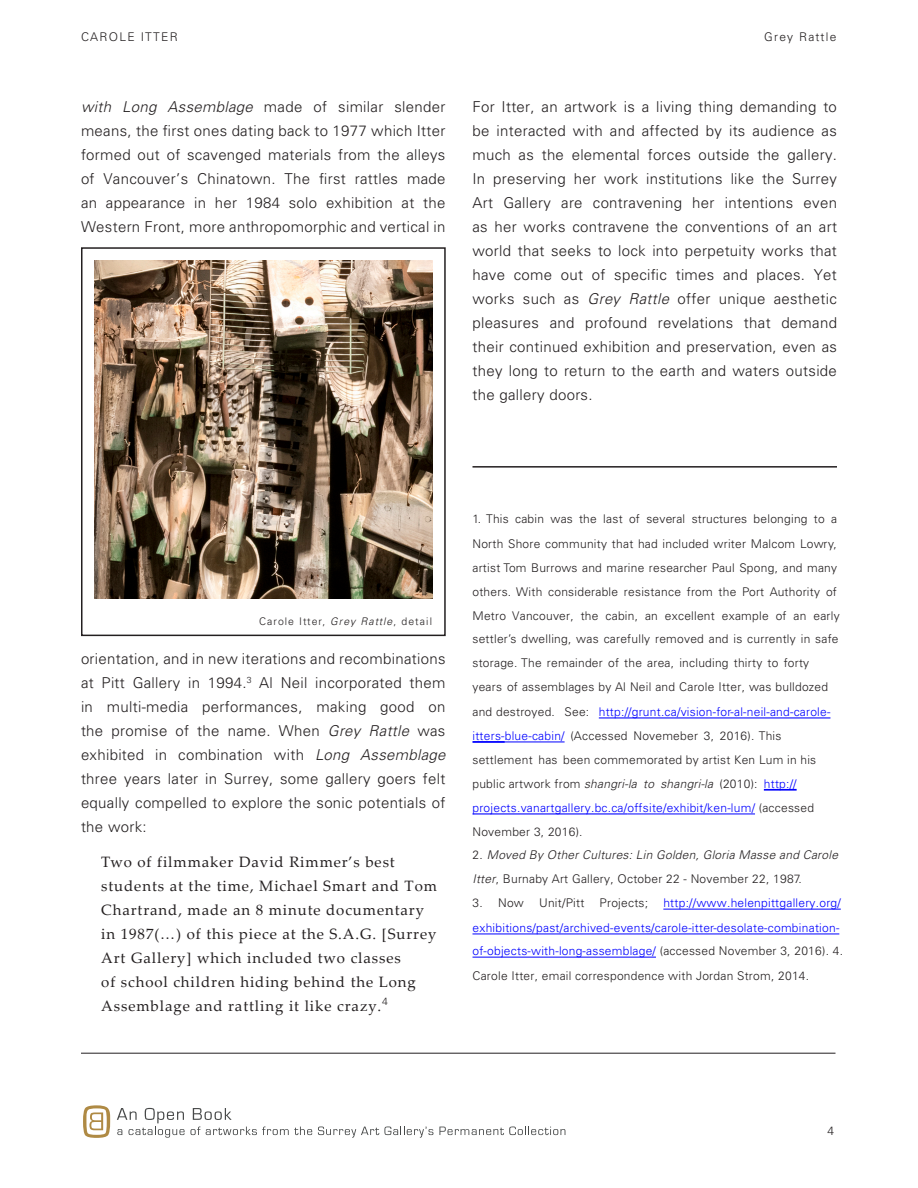
<style>
.page{position:relative;width:918px;height:1188px;background:#fff}
.page>*{position:absolute;margin:0;border:0;box-sizing:border-box;transform-origin:0 0}
.Body{font:300 15px/24px "Univers LT Std";letter-spacing:.02em;color:#231f20;text-align:justify}
.Verse_or_Quote{font:15px/24px "Palatino Linotype";letter-spacing:.06em;color:#231f20}
.Footnotes___Source{font:300 12px/24px "Univers LT Std";letter-spacing:.02em;color:#231f20}
.Footnotes___Source-2{font:italic 300 12px/24px "Univers LT Std";letter-spacing:.02em;color:#231f20}
.Footnotes___Source-3{font:300 12px/24.9px "Univers LT Std";letter-spacing:.02em;color:#00f;text-align:right}
.Footnotes___Source-4{font:300 12px "Univers LT Std";letter-spacing:.11em;color:#231f20}
.t1{font:300 10.5px "Univers LT Std";letter-spacing:.1em;color:#231f20}
.s1{font-style:italic}
.s2{color:#00f}
.s3{font-style:normal}
</style>
<div class="page">
<hr style="left:472px;top:466px;width:365px;height:2px;background:#231f20">
<hr style="left:81px;top:1053px;width:755px;height:1px;background:#231f20">
<svg style="left:117px;top:1108px;width:195px;height:30px"></svg>
<svg style="left:318px;top:1127px;width:115px;height:11px"></svg>
<svg style="left:439px;top:1127px;width:126px;height:8px"></svg>
<svg style="left:83px;top:1105px;width:27px;height:33px"></svg>
<img style="left:94px;top:260px;width:339px;height:339px">
<div style="left:81px;top:247px;width:365px;height:389px;border:2px solid #231f20"></div>
<hr style="left:599px;top:718px;width:231px;height:1px;background:#00f">
<hr style="left:473px;top:742px;width:32px;height:1px;background:#00f">
<hr style="left:505px;top:742px;width:60px;height:1px;background:#00f">
<hr style="left:764px;top:790px;width:33px;height:1px;background:#00f">
<hr style="left:472px;top:814px;width:155px;height:1px;background:#00f">
<hr style="left:627px;top:814px;width:128px;height:1px;background:#00f">
<hr style="left:663px;top:909px;width:178px;height:1px;background:#00f">
<hr style="left:472px;top:934px;width:367px;height:1px;background:#00f">
<hr style="left:473px;top:957px;width:183px;height:1px;background:#00f">
<p class="Footnotes___Source-4" style="left:81px;top:29px;width:98px">CAROLE ITTER</p>
<p class="Footnotes___Source-4" style="left:764px;top:29px;width:74px">Grey Rattle</p>
<p class="Body" style="left:81px;top:95px;width:366px"><span class="s1">with Long Assemblage</span> made of similar slender means, the first ones dating back to 1977 which Itter formed out of scavenged materials from the alleys of Vancouver’s Chinatown. The first rattles made an appearance in her 1984 solo exhibition at the Western Front, more anthropomorphic and vertical in</p>
<p class="Body" style="left:472px;top:95px;width:366px">For Itter, an artwork is a living thing demanding to be interacted with and affected by its audience as much as the elemental forces outside the gallery.<br>In preserving her work institutions like the Surrey Art Gallery are contravening her intentions even as her works contravene the conventions of an art world that seeks to lock into perpetuity works that have come out of specific times and places. Yet works such as <span class="s1">Grey Rattle</span> offer unique aesthetic pleasures and profound revelations that demand their continued exhibition and preservation, even as they long to return to the earth and waters outside the gallery doors.</p>
<p class="t1" style="left:259px;top:615px;width:174px">Carole Itter, <span class="s1">Grey Rattle</span>, detail</p>
<p class="Body" style="left:81px;top:647px;width:366px">orientation, and in new iterations and recombinations at Pitt Gallery in 1994.<sup>3</sup> Al Neil incorporated them in multi-media performances, making good on the promise of the name. When <span class="s1">Grey Rattle</span> was exhibited in combination with <span class="s1">Long Assemblage </span>three years later in Surrey, some gallery goers felt equally compelled to explore the sonic potentials of the work:</p>
<p class="Verse_or_Quote" style="left:101px;top:849px;width:337px">Two of filmmaker David Rimmer’s best students at the time, Michael Smart and Tom Chartrand, made an 8 minute documentary in 1987(…) of this piece at the S.A.G. [Surrey Art Gallery] which included two classes<br>of school children hiding behind the Long Assemblage and rattling it like crazy.<sup>4</sup></p>
<p class="Footnotes___Source" style="left:472px;top:507px;width:369px">1. This cabin was the last of several structures belonging to a North Shore community that had included writer Malcom Lowry, artist Tom Burrows and marine researcher Paul Spong, and many others. With considerable resistance from the Port Authority of Metro Vancouver, the cabin, an excellent example of an early settler’s dwelling, was carefully removed and is currently in safe storage. The remainder of the area, including thirty to forty years of assemblages by Al Neil and Carole Itter, was bulldozed and destroyed. See: <span class="s2">http://grunt.ca/vision-for-al-neil-and-carole&shy;itters-blue-cabin/</span> (Accessed Novemeber 3, 2016). This settlement has been commemorated by artist Ken Lum in his public artwork from <span class="s1">shangri-la to shangri-la</span> (2010): <span class="s2">http:// projects.vanartgallery.bc.ca/offsite/exhibit/ken-lum/</span> (accessed November 3, 2016).</p>
<p class="Footnotes___Source-2" style="left:472px;top:843px;width:367px"><span class="s3">2.</span> Moved By Other Cultures: Lin Golden, Gloria Masse and Carole<br>Itter<span class="s3">, Burnaby Art Gallery, October 22 - November 22, 1987.</span></p>
<p class="Footnotes___Source" style="left:472px;top:891px;width:53px">3. Now</p>
<p class="Footnotes___Source" style="left:539px;top:891px;width:47px">Unit/Pitt</p>
<p class="Footnotes___Source" style="left:600px;top:891px;width:50px">Projects;</p>
<p class="Footnotes___Source-3" style="left:472px;top:890px;width:370px">http://www.helenpittgallery.org/ exhibitions/past/archived-events/carole-itter-desolate-combination-</p>
<p class="Footnotes___Source" style="left:472px;top:938px;width:372px;line-height:24.9px"><span class="s2">of-objects-with-long-assemblage/</span> (accessed November 3, 2016). 4.<br>Carole Itter, email correspondence with Jordan Strom, 2014.</p>
<p class="Footnotes___Source" style="left:827px;top:1119px;width:8px">4</p>
</div>
